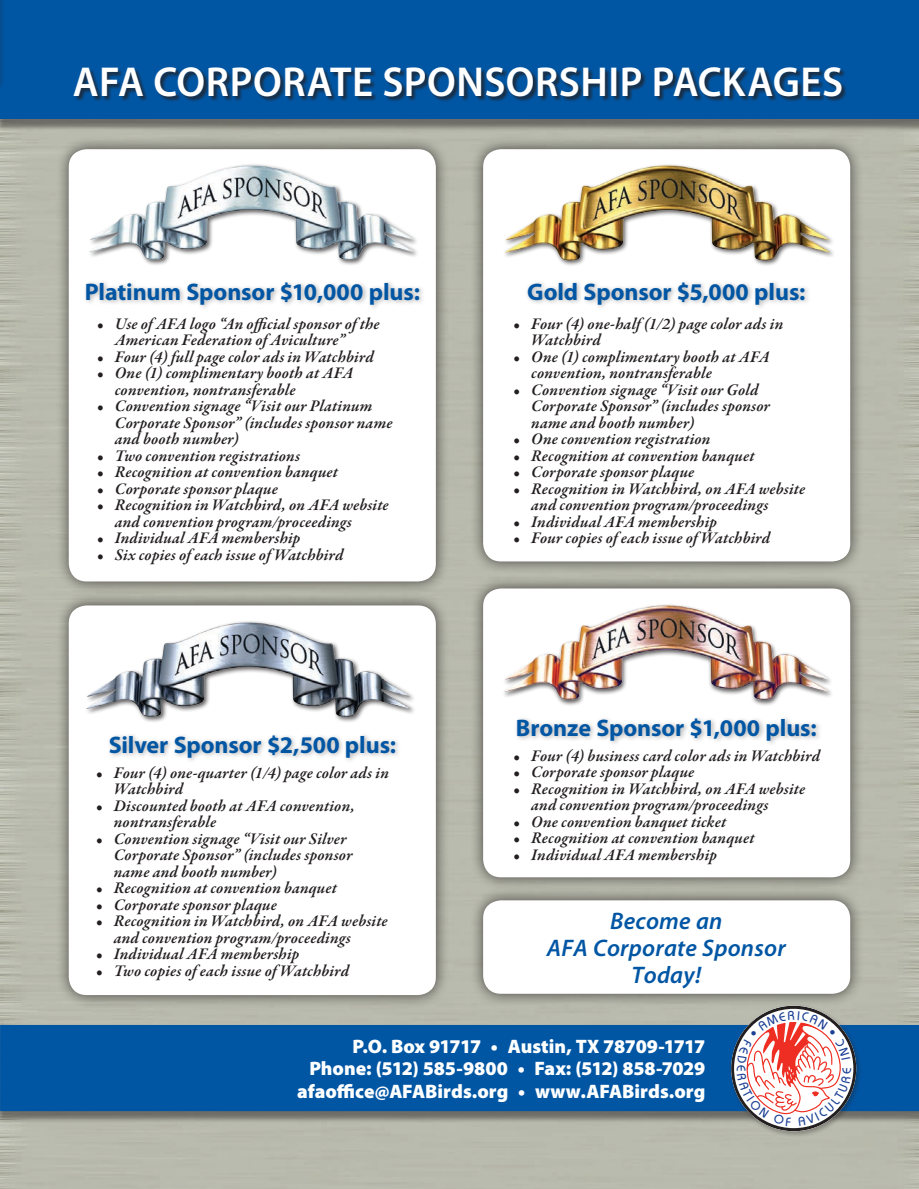
<style>
.page{position:relative;width:919px;height:1189px;background:#fff}
.page>*{position:absolute;margin:0;border:0;box-sizing:border-box;transform-origin:0 0}
.t1{font:600 42px "Myriad Pro";letter-spacing:.01em;color:#fff}
.Head__16_pt{font:700 24px "Myriad Pro";letter-spacing:-.005em;color:#0156a4}
.Head__16_pt-2{font:italic 600 24px/27px "Myriad Pro";letter-spacing:.01em;color:#0156a4;text-align:center}
.Head-Reversed__13pt{font:900 19.5px "Myriad Pro";letter-spacing:-.005em;color:#fff}
.t2{font:italic 600 16.5px/16.5px "Garamond Premr Pro";letter-spacing:.01em;color:#231f20}
.t3{font:500 12.6px "Bauhaus";color:#1b3f94}
</style>
<div class="page">
<div style="left:0;top:0;width:918px;height:132px;background:#231f20;opacity:.5"></div>
<div style="left:0;top:0;width:918px;height:119px;background:#0156a4"></div>
<div style="left:0;top:0;width:5px;height:91px;background:#035199"></div>
<hr style="left:0;top:0;width:1px;height:81px;background:#3e8764">
<div style="left:55px;top:136px;width:394px;height:458px;background:#231f20;opacity:.75"></div>
<div style="left:69px;top:149px;width:366px;height:432px;background:#fff;border-radius:18px"></div>
<div style="left:55px;top:592px;width:394px;height:415px;background:#231f20;opacity:.75"></div>
<div style="left:69px;top:605px;width:366px;height:389px;background:#fff;border-radius:18px"></div>
<div style="left:469px;top:575px;width:394px;height:315px;background:#231f20;opacity:.75"></div>
<div style="left:483px;top:588px;width:366px;height:289px;background:#fff;border-radius:18px"></div>
<div style="left:469px;top:136px;width:394px;height:438px;background:#231f20;opacity:.75"></div>
<div style="left:483px;top:149px;width:366px;height:412px;background:#fff;border-radius:18px"></div>
<div style="left:469px;top:886px;width:394px;height:120px;background:#231f20;opacity:.75"></div>
<div style="left:483px;top:900px;width:366px;height:93px;background:#fff;border-radius:18px"></div>
<div style="left:0;top:1027px;width:918px;height:96px;background:#231f20;opacity:.5"></div>
<div style="left:0;top:1024px;width:918px;height:86px;background:#0156a4"></div>
<div style="left:728px;top:1002px;width:134px;height:135px;background:#231f20;opacity:.35"></div>
<div style="left:731px;top:1005px;width:124px;height:125px;border:3px solid #231f20;border-radius:50%"></div>
<div style="left:74px;top:68px;width:772px;height:34px;background:#231f20;opacity:.75"></div>
<img style="left:86px;top:621px;width:328px;height:101px">
<img style="left:504px;top:604px;width:328px;height:102px">
<img style="left:505px;top:164px;width:328px;height:102px">
<img style="left:89px;top:164px;width:328px;height:101px">
<div style="left:513px;top:714px;width:308px;height:32px;background:#231f20;opacity:.35"></div>
<div style="left:106px;top:731px;width:295px;height:32px;background:#231f20;opacity:.35"></div>
<div style="left:83px;top:279px;width:342px;height:32px;background:#231f20;opacity:.35"></div>
<div style="left:524px;top:279px;width:286px;height:32px;background:#231f20;opacity:.35"></div>
<svg style="left:736px;top:1010px;width:115px;height:115px"></svg>
<p class="t1" style="left:73px;top:56px;width:771px">AFA CORPORATE SPONSORSHIP PACKAGES</p>
<p class="Head__16_pt" style="left:85px;top:276px;width:336px">Platinum Sponsor $10,000 plus:</p>
<p class="Head__16_pt" style="left:527px;top:276px;width:279px">Gold Sponsor $5,000 plus:</p>
<p class="t2" style="left:115px;top:316px;width:266px;text-indent:-18px">• Use of AFA logo “An official sponsor of the<br>American Federation of Aviculture”</p>
<p class="t2" style="left:97px;top:349px;width:278px">• Four (4) full page color ads in Watchbird</p>
<p class="t2" style="left:115px;top:365px;width:240px;text-indent:-18px">• One (1) complimentary booth at AFA convention, nontransferable</p>
<p class="t2" style="left:115px;top:398px;width:279px;text-indent:-18px">• Convention signage “Visit our Platinum<br>Corporate Sponsor” (includes sponsor name and booth number)</p>
<p class="t2" style="left:97px;top:448px;width:205px">• Two convention registrations</p>
<p class="t2" style="left:97px;top:464px;width:243px">• Recognition at convention banquet</p>
<p class="t2" style="left:97px;top:481px;width:183px">• Corporate sponsor plaque</p>
<p class="t2" style="left:115px;top:497px;width:275px;text-indent:-18px">• Recognition in Watchbird, on AFA website and convention program/proceedings</p>
<p class="t2" style="left:97px;top:530px;width:205px">• Individual AFA membership</p>
<p class="t2" style="left:97px;top:547px;width:248px">• Six copies of each issue of Watchbird</p>
<p class="Head__16_pt" style="left:109px;top:728px;width:289px">Silver Sponsor $2,500 plus:</p>
<p class="t2" style="left:114px;top:765px;width:276px;text-indent:-18px">• Four (4) one-quarter (1/4) page color ads in<br>Watchbird</p>
<p class="t2" style="left:114px;top:798px;width:242px;text-indent:-18px">• Discounted booth at AFA convention, nontransferable</p>
<p class="t2" style="left:114px;top:831px;width:240px;text-indent:-18px">• Convention signage “Visit our Silver<br>Corporate Sponsor” (includes sponsor name and booth number)</p>
<p class="t2" style="left:96px;top:880px;width:243px">• Recognition at convention banquet</p>
<p class="t2" style="left:96px;top:897px;width:183px">• Corporate sponsor plaque</p>
<p class="t2" style="left:114px;top:913px;width:275px;text-indent:-18px">• Recognition in Watchbird, on AFA website and convention program/proceedings</p>
<p class="t2" style="left:96px;top:946px;width:205px">• Individual AFA membership</p>
<p class="t2" style="left:96px;top:963px;width:255px">• Two copies of each issue of Watchbird</p>
<p class="t2" style="left:531px;top:316px;width:253px;text-indent:-18px">• Four (4) one-half (1/2) page color ads in<br>Watchbird</p>
<p class="t2" style="left:531px;top:349px;width:240px;text-indent:-18px">• One (1) complimentary booth at AFA convention, nontransferable</p>
<p class="t2" style="left:531px;top:382px;width:240px;text-indent:-18px">• Convention signage “Visit our Gold<br>Corporate Sponsor” (includes sponsor name and booth number)</p>
<p class="t2" style="left:513px;top:431px;width:199px">• One convention registration</p>
<p class="t2" style="left:513px;top:448px;width:243px">• Recognition at convention banquet</p>
<p class="t2" style="left:513px;top:464px;width:183px">• Corporate sponsor plaque</p>
<p class="t2" style="left:531px;top:481px;width:275px;text-indent:-18px">• Recognition in Watchbird, on AFA website and convention program/proceedings</p>
<p class="t2" style="left:513px;top:514px;width:205px">• Individual AFA membership</p>
<p class="t2" style="left:513px;top:530px;width:258px">• Four copies of each issue of Watchbird</p>
<p class="Head__16_pt" style="left:515px;top:711px;width:302px">Bronze Sponsor $1,000 plus:</p>
<p class="t2" style="left:513px;top:748px;width:308px">• Four (4) business card color ads in Watchbird</p>
<p class="t2" style="left:513px;top:764px;width:183px">• Corporate sponsor plaque</p>
<p class="t2" style="left:531px;top:781px;width:275px;text-indent:-18px">• Recognition in Watchbird, on AFA website and convention program/proceedings</p>
<p class="t2" style="left:513px;top:814px;width:214px">• One convention banquet ticket</p>
<p class="t2" style="left:513px;top:830px;width:243px">• Recognition at convention banquet</p>
<p class="t2" style="left:513px;top:847px;width:205px">• Individual AFA membership</p>
<p class="Head__16_pt-2" style="left:610px;top:906px;width:114px">Become an</p>
<p class="Head__16_pt-2" style="left:546px;top:933px;width:240px">AFA Corporate Sponsor<br>Today!</p>
<p class="Head-Reversed__13pt" style="left:352px;top:1034px;width:354px">P.O. Box 91717 • Austin, TX 78709-1717</p>
<p class="Head-Reversed__13pt" style="left:309px;top:1057px;width:397px">Phone: (512) 585-9800 • Fax: (512) 858-7029</p>
<p class="Head-Reversed__13pt" style="left:297px;top:1079px;width:409px">afaoffice@AFABirds.org • www.AFABirds.org</p>
<p class="t3" style="left:748px;top:1065px;width:8px;rotate:90deg">E</p>
</div>
